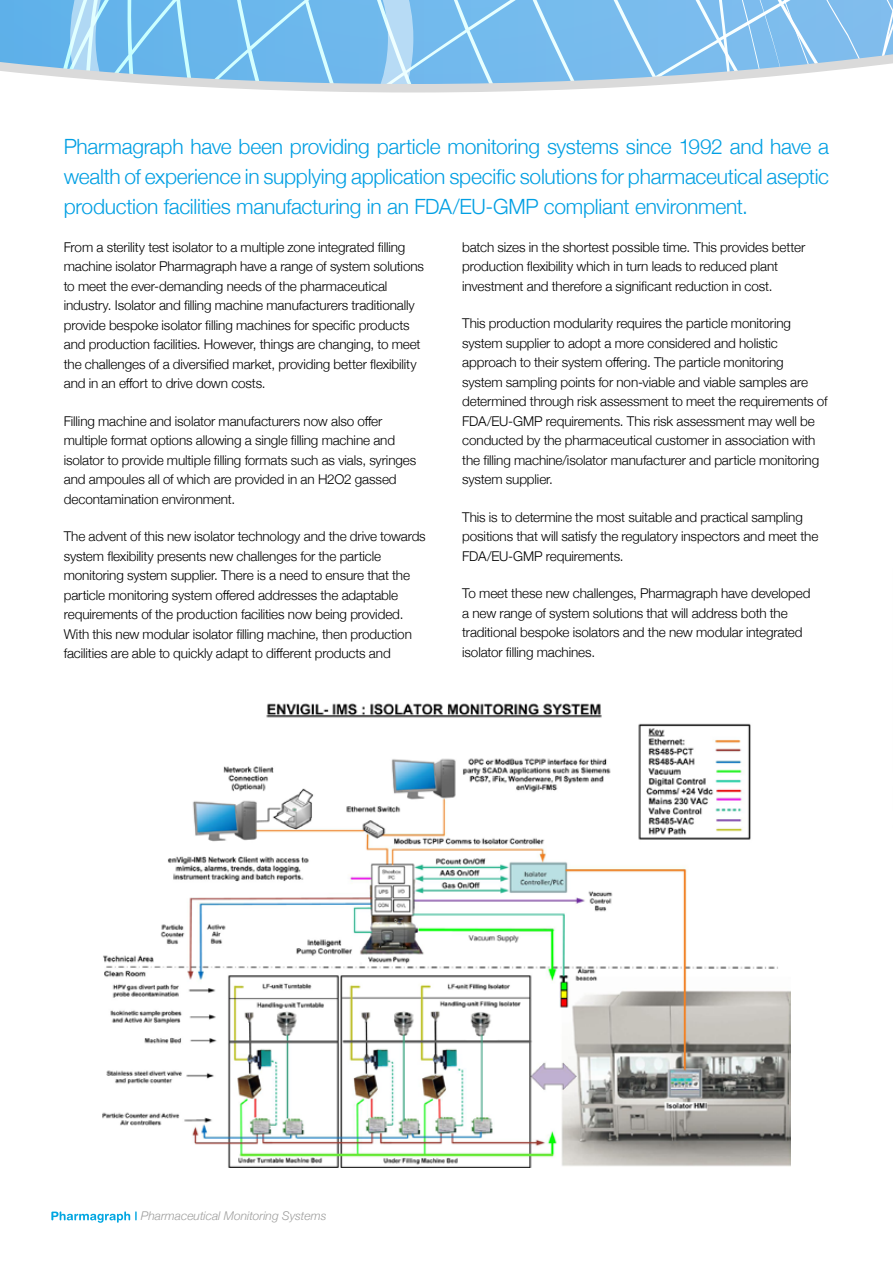
<style>
.page{position:relative;width:893px;height:1263px;background:#fff}
.page>*{position:absolute;margin:0;border:0;box-sizing:border-box;transform-origin:0 0}
.t1{font:300 21px/30px "Helvetica Neue";letter-spacing:-.015em;color:#009fe3;text-align:justify}
.t2{font:300 13.5px/19.5px "Helvetica Neue";letter-spacing:-.01em;color:#000}
.t3{font:italic 300 12px "Helvetica Neue";color:#9d9d9c}
.s1{font-family:"Helvetica Rounded";font-weight:700;font-style:normal;color:#fff}
</style>
<div class="page">
<svg style="left:0;top:0;width:893px;height:92px;background:#91c7ed"></svg>
<img style="left:103px;top:703px;width:687px;height:464px">
<p class="t1" style="left:64px;top:130px;width:767px">Pharmagraph have been providing particle monitoring systems since 1992 and have a wealth of experience in supplying application specific solutions for pharmaceutical aseptic production facilities manufacturing in an FDA/EU-GMP compliant environment.</p>
<p class="t2" style="left:64px;top:236px;width:362px">From a sterility test isolator to a multiple zone integrated filling machine isolator Pharmagraph have a range of system solutions to meet the ever-demanding needs of the pharmaceutical industry. Isolator and filling machine manufacturers traditionally provide bespoke isolator filling machines for specific products and production facilities. However, things are changing, to meet the challenges of a diversified market, providing better flexibility and in an effort to drive down costs.</p>
<p class="t2" style="left:64px;top:410px;width:354px">Filling machine and isolator manufacturers now also offer multiple format options allowing a single filling machine and isolator to provide multiple filling formats such as vials, syringes and ampoules all of which are provided in an H2O2 gassed decontamination environment.</p>
<p class="t2" style="left:64px;top:526px;width:363px">The advent of this new isolator technology and the drive towards system flexibility presents new challenges for the particle monitoring system supplier. There is a need to ensure that the particle monitoring system offered addresses the adaptable requirements of the production facilities now being provided.<br>With this new modular isolator filling machine, then production facilities are able to quickly adapt to different products and</p>
<p class="t2" style="left:462px;top:236px;width:344px">batch sizes in the shortest possible time. This provides better production flexibility which in turn leads to reduced plant investment and therefore a significant reduction in cost.</p>
<p class="t2" style="left:462px;top:312px;width:367px">This production modularity requires the particle monitoring system supplier to adopt a more considered and holistic approach to their system offering. The particle monitoring<br>system sampling points for non-viable and viable samples are determined through risk assessment to meet the requirements of FDA/EU-GMP requirements. This risk assessment may well be conducted by the pharmaceutical customer in association with the filling machine/isolator manufacturer and particle monitoring system supplier.</p>
<p class="t2" style="left:462px;top:506px;width:358px">This is to determine the most suitable and practical sampling positions that will satisfy the regulatory inspectors and meet the<br>FDA/EU-GMP requirements.</p>
<p class="t2" style="left:462px;top:582px;width:350px">To meet these new challenges, Pharmagraph have developed a new range of system solutions that will address both the traditional bespoke isolators and the new modular integrated isolator filling machines.</p>
<p class="t3" style="left:50px;top:1206px;width:278px"><span class="s1">Pharmagraph |</span> Pharmaceutical Monitoring Systems</p>
</div>
